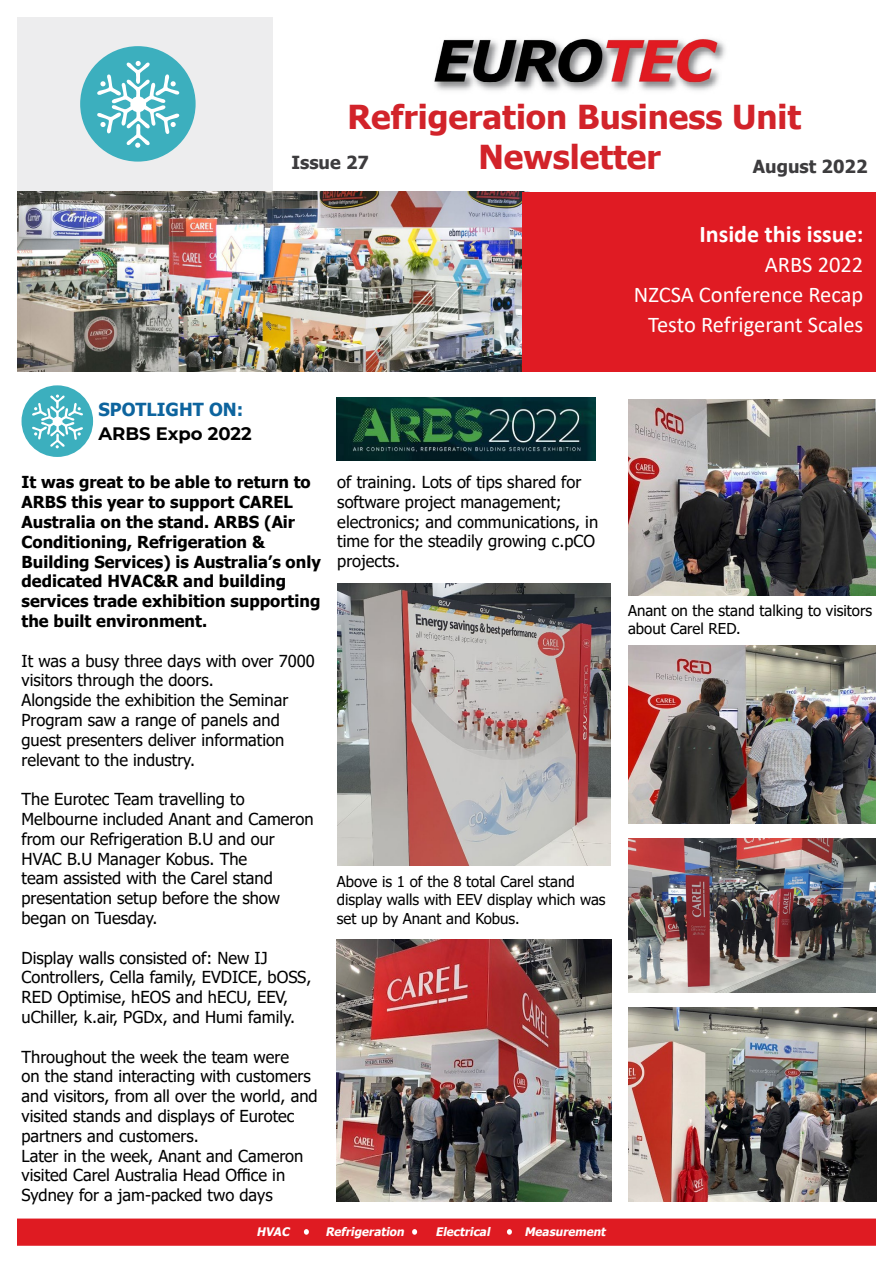
<style>
.page{position:relative;width:893px;height:1263px;background:#fff}
.page>*{position:absolute;margin:0;border:0;box-sizing:border-box;transform-origin:0 0}
.t1{font:700 33px "Tahoma";color:#d2232a}
.t2{font:700 24px "Calibri";color:#fff}
.t3{font:22.5px/30px "Calibri";color:#fff;text-align:right}
.t4{font:700 18px "Tahoma";color:#3d3c3e}
.t5{font:700 18px "Tahoma";color:#0d649e}
.t6{font:700 18px "Montserrat";color:#000}
.t7{font:16.5px/19.8px "Tahoma";color:#000}
.t8{font:700 16.5px/19.8px "Tahoma";color:#000}
.t9{font:15px/18px "Tahoma";color:#000}
.t10{font:italic 700 11.85px "Tahoma";color:#fff}
</style>
<div class="page">
<div style="left:17px;top:17px;width:256px;height:350px;background:#ededee"></div>
<div style="left:17px;top:1218px;width:859px;height:28px;background:#df1b22;border:2px solid #df1b22"></div>
<img style="left:434px;top:38px;width:292px;height:53px">
<div style="left:80px;top:46px;width:116px;height:116px;background:#3cafbe;border-radius:50%"></div>
<svg style="left:97px;top:61px;width:83px;height:87px"></svg>
<img style="left:17px;top:192px;width:505px;height:180px">
<svg style="left:304px;top:1229px;width:5px;height:6px"></svg>
<svg style="left:412px;top:1229px;width:5px;height:6px"></svg>
<svg style="left:507px;top:1229px;width:5px;height:6px"></svg>
<div style="left:22px;top:385px;width:71px;height:72px;background:#3cafbe;border-radius:50%"></div>
<svg style="left:32px;top:394px;width:51px;height:54px"></svg>
<div style="left:522px;top:192px;width:354px;height:180px;background:#e01b23"></div>
<img style="left:337px;top:584px;width:274px;height:281px">
<img style="left:629px;top:399px;width:247px;height:196px">
<img style="left:628px;top:645px;width:247px;height:179px">
<img style="left:628px;top:839px;width:248px;height:154px">
<img style="left:336px;top:940px;width:275px;height:261px">
<img style="left:629px;top:1008px;width:247px;height:193px">
<img style="left:336px;top:397px;width:259px;height:64px">
<h1 class="t1" style="left:347px;top:94px;width:455px">Refrigeration Business Unit</h1>
<p class="t4" style="left:291px;top:149px;width:79px">Issue 27</p>
<h1 class="t1" style="left:478px;top:134px;width:184px">Newsletter</h1>
<p class="t4" style="left:753px;top:154px;width:116px">August 2022</p>
<h2 class="t2" style="left:699px;top:217px;width:165px">Inside this issue:</h2>
<h3 class="t3" style="left:634px;top:249px;width:231px">ARBS 2022<br>NZCSA Conference Recap<br>Testo Refrigerant Scales</h3>
<p class="t5" style="left:99px;top:396px;width:146px">SPOTLIGHT ON:</p>
<p class="t6" style="left:99px;top:420px;width:155px">ARBS Expo 2022</p>
<p class="t8" style="left:22px;top:473px;width:301px">It was great to be able to return to<br>ARBS this year to support CAREL<br>Australia on the stand. ARBS (Air<br>Conditioning, Refrigeration &amp;<br>Building Services) is Australia’s only dedicated HVAC&amp;R and building services trade exhibition supporting the built environment.</p>
<p class="t7" style="left:22px;top:652px;width:295px">It was a busy three days with over 7000 visitors through the doors.<br>Alongside the exhibition the Seminar Program saw a range of panels and guest presenters deliver information relevant to the industry.</p>
<p class="t7" style="left:22px;top:790px;width:293px">The Eurotec Team travelling to<br>Melbourne included Anant and Cameron from our Refrigeration B.U and our<br>HVAC B.U Manager Kobus. The<br>team assisted with the Carel stand presentation setup before the show began on Tuesday.</p>
<p class="t7" style="left:22px;top:949px;width:291px">Display walls consisted of: New IJ Controllers, Cella family, EVDICE, bOSS, RED Optimise, hEOS and hECU, EEV, uChiller, k.air, PGDx, and Humi family.</p>
<p class="t7" style="left:22px;top:1048px;width:298px">Throughout the week the team were<br>on the stand interacting with customers and visitors, from all over the world, and visited stands and displays of Eurotec partners and customers.<br>Later in the week, Anant and Cameron visited Carel Australia Head Office in Sydney for a jam-packed two days</p>
<p class="t7" style="left:337px;top:473px;width:262px">of training. Lots of tips shared for software project management; electronics; and communications, in time for the steadily growing c.pCO projects.</p>
<p class="t9" style="left:337px;top:874px;width:270px">Above is 1 of the 8 total Carel stand display walls with EEV display which was set up by Anant and Kobus.</p>
<p class="t10" style="left:256px;top:1223px;width:37px">HVAC</p>
<p class="t10" style="left:325px;top:1223px;width:83px">Refrigeration</p>
<p class="t10" style="left:435px;top:1223px;width:59px">Electrical</p>
<p class="t10" style="left:524px;top:1223px;width:86px">Measurement</p>
<p class="t9" style="left:628px;top:602px;width:246px">Anant on the stand talking to visitors about Carel RED.</p>
</div>
